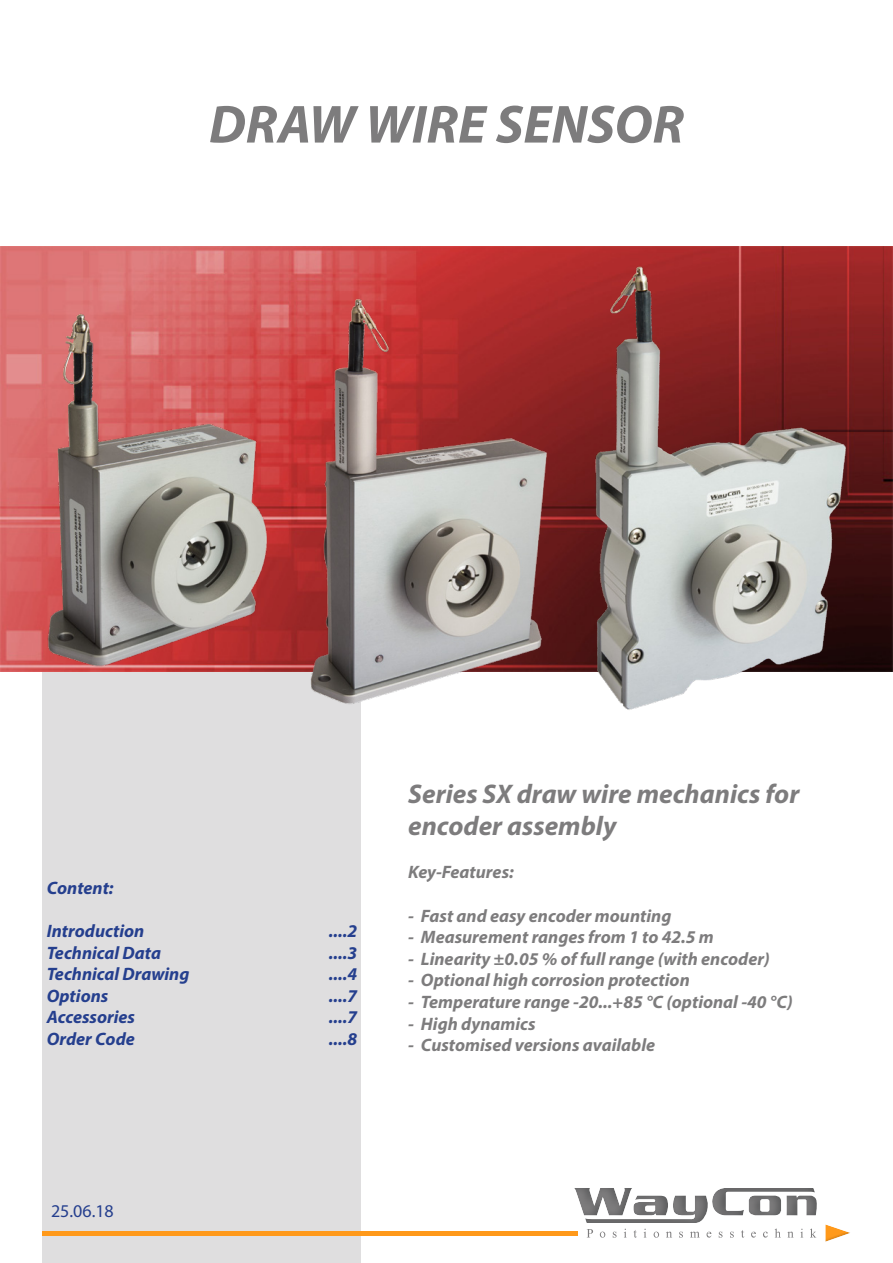
<style>
.page{position:relative;width:893px;height:1263px;background:#fff}
.page>*{position:absolute;margin:0;border:0;box-sizing:border-box;transform-origin:0 0}
.t1{font:italic 700 54px "Myriad Pro";color:#7d7c7d}
.t2{font:italic 700 27px/32.4px "Myriad Pro";color:#7d7c7d}
.t3{font:italic 700 18px "Myriad Pro";color:#7d7c7d}
.t4{font:italic 700 18px "Myriad Pro";color:#253f8e}
.t5{font:18px "Myriad Pro";color:#253f8e}
</style>
<div class="page">
<div style="left:43px;top:672px;width:318px;height:591px;background:#dfdedf"></div>
<img style="left:0;top:247px;width:893px;height:425px">
<img style="left:303px;top:296px;width:247px;height:408px">
<img style="left:579px;top:265px;width:271px;height:445px">
<img style="left:43px;top:306px;width:231px;height:366px">
<div style="left:824px;top:1221px;width:28px;height:21px;background:#55595a;opacity:.2"></div>
<svg style="left:574px;top:1188px;width:243px;height:50px"></svg>
<hr style="left:43px;top:1231px;width:535px;height:4px;background:#ff991a">
<p class="t1" style="left:209px;top:89px;width:477px">DRAW WIRE SENSOR</p>
<p class="t4" style="left:47px;top:876px;width:68px">Content:</p>
<p class="t4" style="left:47px;top:919px;width:99px">Introduction</p>
<p class="t4" style="left:329px;top:919px;width:30px">....2</p>
<p class="t4" style="left:47px;top:941px;width:116px">Technical Data</p>
<p class="t4" style="left:329px;top:941px;width:30px">....3</p>
<p class="t4" style="left:47px;top:962px;width:144px">Technical Drawing</p>
<p class="t4" style="left:329px;top:962px;width:30px">....4</p>
<p class="t4" style="left:47px;top:984px;width:63px">Options</p>
<p class="t4" style="left:329px;top:984px;width:30px">....7</p>
<p class="t4" style="left:47px;top:1005px;width:90px">Accessories</p>
<p class="t4" style="left:329px;top:1005px;width:30px">....7</p>
<p class="t4" style="left:47px;top:1027px;width:90px">Order Code</p>
<p class="t4" style="left:329px;top:1027px;width:30px">....8</p>
<p class="t2" style="left:408px;top:776px;width:393px">Series SX draw wire mechanics for encoder assembly</p>
<p class="t3" style="left:408px;top:860px;width:107px">Key-Features:</p>
<p class="t3" style="left:408px;top:904px;width:265px">- Fast and easy encoder mounting</p>
<p class="t3" style="left:408px;top:925px;width:307px">- Measurement ranges from 1 to 42.5 m</p>
<p class="t3" style="left:408px;top:947px;width:363px">- Linearity ±0.05 % of full range (with encoder)</p>
<p class="t3" style="left:408px;top:968px;width:283px">- Optional high corrosion protection</p>
<p class="t3" style="left:408px;top:990px;width:386px">- Temperature range -20...+85 °C (optional -40 °C)</p>
<p class="t3" style="left:408px;top:1012px;width:129px">- High dynamics</p>
<p class="t3" style="left:408px;top:1033px;width:248px">- Customised versions available</p>
<p class="t5" style="left:51px;top:1200px;width:64px">25.06.18</p>
</div>
